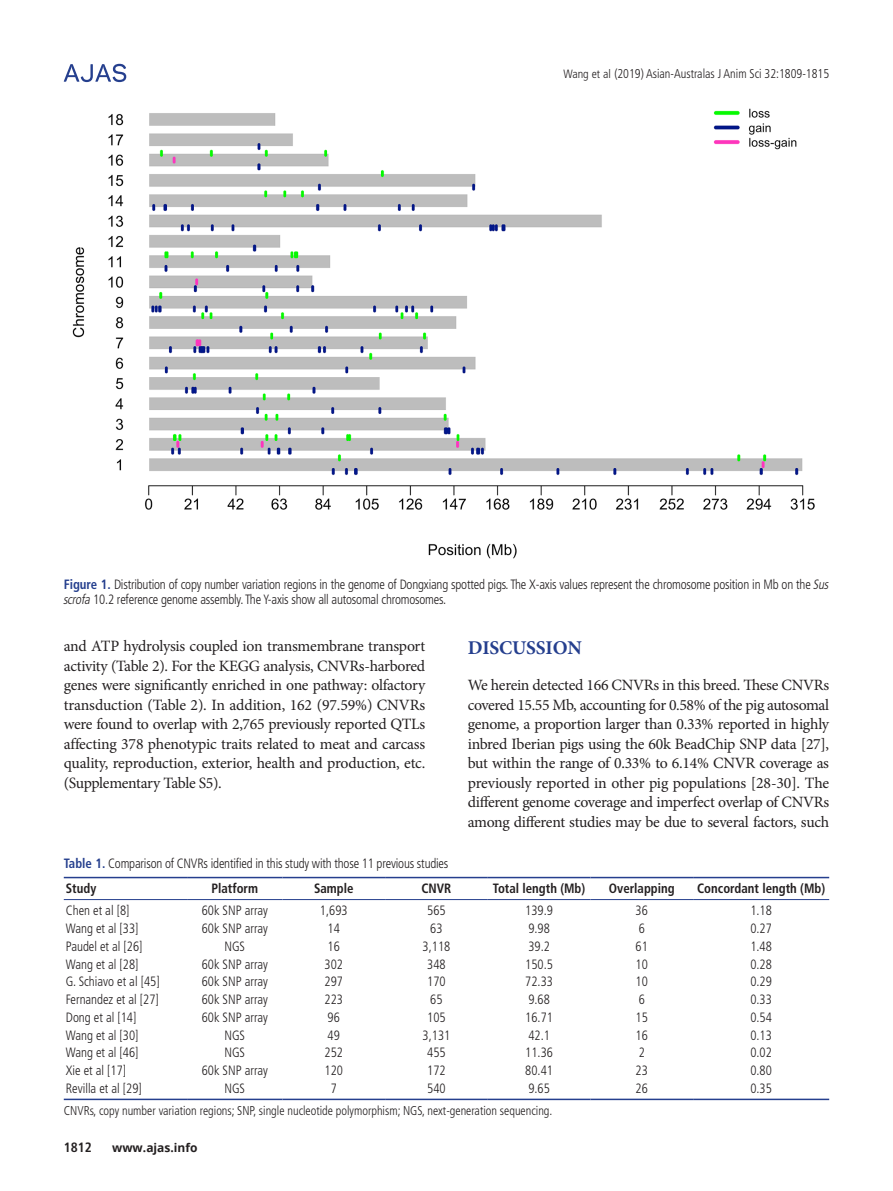
<style>
.page{position:relative;width:893px;height:1191px;background:#fff}
.page>*{position:absolute;margin:0;border:0;box-sizing:border-box;transform-origin:0 0}
.대제목{font:700 19.5px "Minion Pro";letter-spacing:-.01em;color:#253f8e}
.본문{font:15.75px/19.5px "Minion Pro";letter-spacing:-.02em;color:#231f20;text-align:justify}
.표본문{font:300 condensed 13.5px "Frutiger LT Std";color:#231f20;scale:.95 1}
.표_그림__제목{font:300 condensed 13.5px/15px "Frutiger LT Std";letter-spacing:-.015em;color:#231f20;scale:.95 1}
.표_항목{font:700 condensed 13.5px "Frutiger LT Std";color:#231f20;scale:.95 1}
.표_항목-2{font:700 condensed 13.5px "Frutiger LT Std";color:#231f20}
.표_풋노트{font:300 condensed 12.75px "Frutiger LT Std";color:#231f20;scale:.95 1}
.t1{font:700 12px "Open Sans";color:#231f20}
.s1{font-size:12px}
.s2{font-weight:700;color:#253f8e}
.s3{font-style:italic}
</style>
<div class="page">
<svg style="left:64px;top:64px;width:62px;height:18px"></svg>
<img style="left:72px;top:108px;width:743px;height:451px">
<hr style="left:64px;top:876px;width:123px;height:2px;background:#253f8e">
<hr style="left:187px;top:876px;width:95px;height:2px;background:#253f8e">
<hr style="left:282px;top:876px;width:103px;height:2px;background:#253f8e">
<hr style="left:385px;top:876px;width:103px;height:2px;background:#253f8e">
<hr style="left:488px;top:876px;width:102px;height:2px;background:#253f8e">
<hr style="left:590px;top:876px;width:103px;height:2px;background:#253f8e">
<hr style="left:693px;top:876px;width:136px;height:2px;background:#253f8e">
<hr style="left:64px;top:899px;width:123px;height:1px;background:#253f8e">
<hr style="left:187px;top:899px;width:95px;height:1px;background:#253f8e">
<hr style="left:282px;top:899px;width:103px;height:1px;background:#253f8e">
<hr style="left:385px;top:899px;width:103px;height:1px;background:#253f8e">
<hr style="left:488px;top:899px;width:102px;height:1px;background:#253f8e">
<hr style="left:590px;top:899px;width:103px;height:1px;background:#253f8e">
<hr style="left:693px;top:899px;width:136px;height:1px;background:#253f8e">
<hr style="left:64px;top:1098px;width:123px;height:2px;background:#253f8e">
<hr style="left:187px;top:1098px;width:95px;height:2px;background:#253f8e">
<hr style="left:282px;top:1098px;width:103px;height:2px;background:#253f8e">
<hr style="left:385px;top:1098px;width:103px;height:2px;background:#253f8e">
<hr style="left:488px;top:1098px;width:102px;height:2px;background:#253f8e">
<hr style="left:590px;top:1098px;width:103px;height:2px;background:#253f8e">
<hr style="left:693px;top:1098px;width:136px;height:2px;background:#253f8e">
<p class="표_풋노트" style="left:563px;top:66px;width:281px"><span class="s1">Wang et al</span> (2019) Asian-Australas J Anim Sci 32:1809-1815</p>
<p class="표_그림__제목" style="left:63px;top:576px;width:810px"><span class="s2">Figure 1.</span> Distribution of copy number variation regions in the genome of Dongxiang spotted pigs. The X-axis values represent the chromosome position in Mb on the <span class="s3">Sus scrofa</span> 10.2 reference genome assembly. The Y-axis show all autosomal chromosomes.</p>
<p class="본문" style="left:64px;top:636px;width:363px">and ATP hydrolysis coupled ion transmembrane transport activity (Table 2). For the KEGG analysis, CNVRs-harbored genes were significantly enriched in one pathway: olfactory transduction (Table 2). In addition, 162 (97.59%) CNVRs were found to overlap with 2,765 previously reported QTLs affecting 378 phenotypic traits related to meat and carcass quality, reproduction, exterior, health and production, etc. (Supplementary Table S5).</p>
<p class="대제목" style="left:468px;top:634px;width:116px">DISCUSSION</p>
<p class="본문" style="left:468px;top:675px;width:363px">We herein detected 166 CNVRs in this breed. These CNVRs covered 15.55 Mb, accounting for 0.58% of the pig autosomal genome, a proportion larger than 0.33% reported in highly inbred Iberian pigs using the 60k BeadChip SNP data [27], but within the range of 0.33% to 6.14% CNVR coverage as previously reported in other pig populations [28-30]. The different genome coverage and imperfect overlap of CNVRs among different studies may be due to several factors, such</p>
<p class="표_그림__제목" style="left:64px;top:856px;width:406px"><span class="s2">Table 1.</span> Comparison of CNVRs identified in this study with those 11 previous studies</p>
<p class="표_항목" style="left:66px;top:880px;width:34px">Study</p>
<p class="표_항목" style="left:211px;top:880px;width:51px">Platform</p>
<p class="표_항목" style="left:314px;top:880px;width:43px">Sample</p>
<p class="표_항목" style="left:421px;top:880px;width:33px">CNVR</p>
<p class="표_항목" style="left:493px;top:880px;width:99px">Total length (Mb)</p>
<p class="표_항목" style="left:609px;top:880px;width:71px">Overlapping</p>
<p class="표_항목" style="left:697px;top:880px;width:136px">Concordant length (Mb)</p>
<p class="표본문" style="left:66px;top:903px;width:68px">Chen et al [8]</p>
<p class="표본문" style="left:202px;top:903px;width:71px">60k SNP array</p>
<p class="표본문" style="left:320px;top:903px;width:31px">1,693</p>
<p class="표본문" style="left:427px;top:903px;width:21px">565</p>
<p class="표본문" style="left:525px;top:903px;width:31px">139.9</p>
<p class="표본문" style="left:636px;top:903px;width:14px">36</p>
<p class="표본문" style="left:750px;top:903px;width:24px">1.18</p>
<p class="표본문" style="left:66px;top:920px;width:78px">Wang et al [33]</p>
<p class="표본문" style="left:202px;top:920px;width:71px">60k SNP array</p>
<p class="표본문" style="left:328px;top:920px;width:14px">14</p>
<p class="표본문" style="left:430px;top:920px;width:14px">63</p>
<p class="표본문" style="left:528px;top:920px;width:24px">9.98</p>
<p class="표본문" style="left:639px;top:920px;width:8px">6</p>
<p class="표본문" style="left:750px;top:920px;width:24px">0.27</p>
<p class="표본문" style="left:66px;top:938px;width:82px">Paudel et al [26]</p>
<p class="표본문" style="left:224px;top:938px;width:23px">NGS</p>
<p class="표본문" style="left:328px;top:938px;width:14px">16</p>
<p class="표본문" style="left:423px;top:938px;width:31px">3,118</p>
<p class="표본문" style="left:528px;top:938px;width:24px">39.2</p>
<p class="표본문" style="left:636px;top:938px;width:14px">61</p>
<p class="표본문" style="left:750px;top:938px;width:24px">1.48</p>
<p class="표본문" style="left:66px;top:956px;width:78px">Wang et al [28]</p>
<p class="표본문" style="left:202px;top:956px;width:71px">60k SNP array</p>
<p class="표본문" style="left:325px;top:956px;width:21px">302</p>
<p class="표본문" style="left:427px;top:956px;width:21px">348</p>
<p class="표본문" style="left:525px;top:956px;width:31px">150.5</p>
<p class="표본문" style="left:636px;top:956px;width:14px">10</p>
<p class="표본문" style="left:750px;top:956px;width:24px">0.28</p>
<p class="표본문" style="left:66px;top:974px;width:100px">G. Schiavo et al [45]</p>
<p class="표본문" style="left:202px;top:974px;width:71px">60k SNP array</p>
<p class="표본문" style="left:325px;top:974px;width:21px">297</p>
<p class="표본문" style="left:427px;top:974px;width:21px">170</p>
<p class="표본문" style="left:525px;top:974px;width:31px">72.33</p>
<p class="표본문" style="left:636px;top:974px;width:14px">10</p>
<p class="표본문" style="left:750px;top:974px;width:24px">0.29</p>
<p class="표본문" style="left:66px;top:991px;width:99px">Fernandez et al [27]</p>
<p class="표본문" style="left:202px;top:991px;width:71px">60k SNP array</p>
<p class="표본문" style="left:325px;top:991px;width:21px">223</p>
<p class="표본문" style="left:430px;top:991px;width:14px">65</p>
<p class="표본문" style="left:528px;top:991px;width:24px">9.68</p>
<p class="표본문" style="left:639px;top:991px;width:8px">6</p>
<p class="표본문" style="left:750px;top:991px;width:24px">0.33</p>
<p class="표본문" style="left:66px;top:1009px;width:76px">Dong et al [14]</p>
<p class="표본문" style="left:202px;top:1009px;width:71px">60k SNP array</p>
<p class="표본문" style="left:328px;top:1009px;width:14px">96</p>
<p class="표본문" style="left:427px;top:1009px;width:21px">105</p>
<p class="표본문" style="left:525px;top:1009px;width:31px">16.71</p>
<p class="표본문" style="left:636px;top:1009px;width:14px">15</p>
<p class="표본문" style="left:750px;top:1009px;width:24px">0.54</p>
<p class="표본문" style="left:66px;top:1027px;width:78px">Wang et al [30]</p>
<p class="표본문" style="left:224px;top:1027px;width:23px">NGS</p>
<p class="표본문" style="left:328px;top:1027px;width:14px">49</p>
<p class="표본문" style="left:423px;top:1027px;width:31px">3,131</p>
<p class="표본문" style="left:528px;top:1027px;width:24px">42.1</p>
<p class="표본문" style="left:636px;top:1027px;width:14px">16</p>
<p class="표본문" style="left:750px;top:1027px;width:24px">0.13</p>
<p class="표본문" style="left:66px;top:1045px;width:78px">Wang et al [46]</p>
<p class="표본문" style="left:224px;top:1045px;width:23px">NGS</p>
<p class="표본문" style="left:325px;top:1045px;width:21px">252</p>
<p class="표본문" style="left:427px;top:1045px;width:21px">455</p>
<p class="표본문" style="left:525px;top:1045px;width:31px">11.36</p>
<p class="표본문" style="left:639px;top:1045px;width:8px">2</p>
<p class="표본문" style="left:750px;top:1045px;width:24px">0.02</p>
<p class="표본문" style="left:66px;top:1062px;width:65px">Xie et al [17]</p>
<p class="표본문" style="left:202px;top:1062px;width:71px">60k SNP array</p>
<p class="표본문" style="left:325px;top:1062px;width:21px">120</p>
<p class="표본문" style="left:427px;top:1062px;width:21px">172</p>
<p class="표본문" style="left:525px;top:1062px;width:31px">80.41</p>
<p class="표본문" style="left:636px;top:1062px;width:14px">23</p>
<p class="표본문" style="left:750px;top:1062px;width:24px">0.80</p>
<p class="표본문" style="left:66px;top:1080px;width:81px">Revilla et al [29]</p>
<p class="표본문" style="left:224px;top:1080px;width:23px">NGS</p>
<p class="표본문" style="left:331px;top:1080px;width:8px">7</p>
<p class="표본문" style="left:427px;top:1080px;width:21px">540</p>
<p class="표본문" style="left:528px;top:1080px;width:24px">9.65</p>
<p class="표본문" style="left:636px;top:1080px;width:14px">26</p>
<p class="표본문" style="left:750px;top:1080px;width:24px">0.35</p>
<p class="표_풋노트" style="left:64px;top:1103px;width:516px">CNVRs, copy number variation regions; SNP, single nucleotide polymorphism; NGS, next-generation sequencing.</p>
<p class="표_항목-2" style="left:64px;top:1139px;width:30px">1812</p>
<p class="t1" style="left:112px;top:1138px;width:87px">www.ajas.info</p>
</div>
